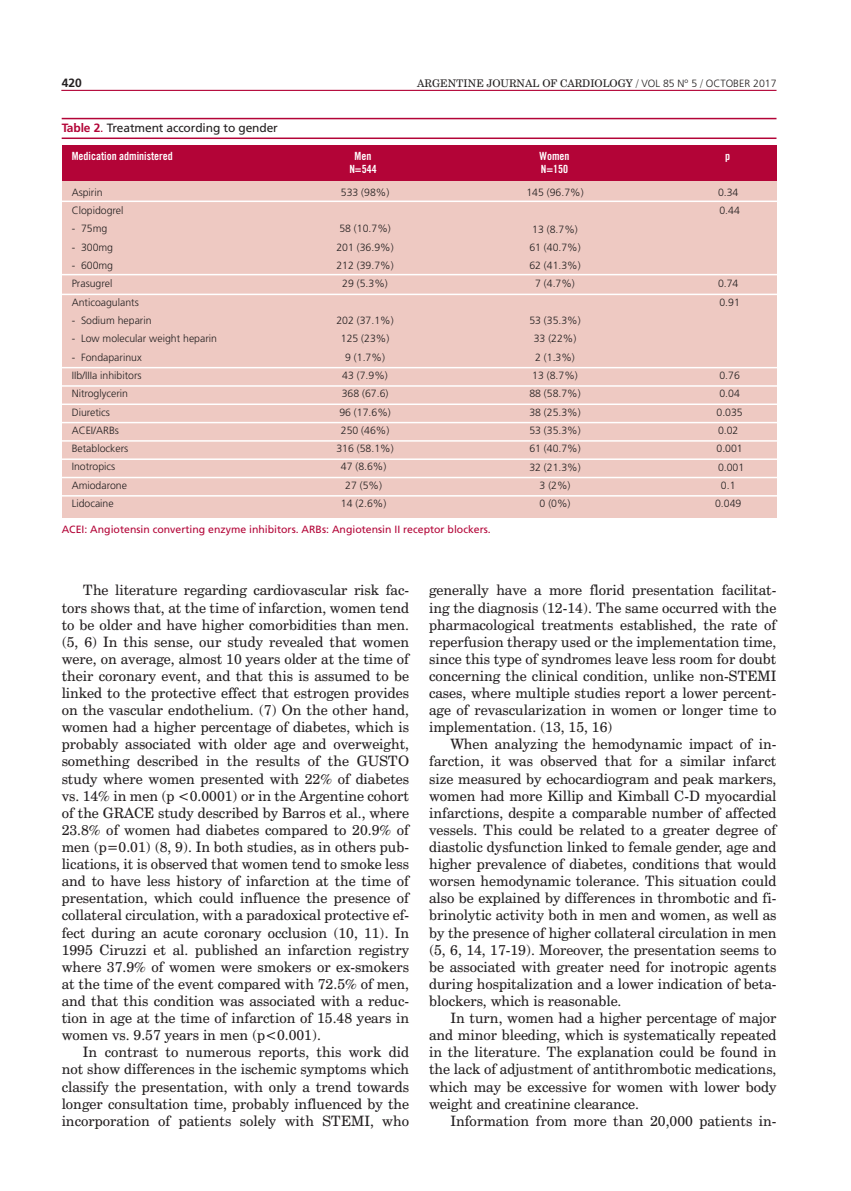
<style>
.page{position:relative;width:851px;height:1191px;background:#fff}
.page>*{position:absolute;margin:0;border:0;box-sizing:border-box;transform-origin:0 0}
.t1{font:14.25px/17.1px "Century Schoolbook BT";color:#231f20;text-align:justify}
.t2{font:12px "Frutiger";letter-spacing:-.01em;color:#231f20}
.t3{font:700 12px "Frutiger LT Std";color:#231f20}
.t4{font:11.25px/13.5px "Trade Gothic LT Std Bd Cn 20";color:#fff;text-align:center}
.t5{font:300 10.5px/18.3px "Frutiger LT Std";color:#231f20}
.t6{font:10.5px "Frutiger LT Std";color:#b30437}
.t7{font:10.5px "Century Schoolbook BT";color:#231f20}
.s1{font-family:"Frutiger LT Std";font-weight:300}
.s2{font-family:"Frutiger LT Std";font-weight:700;color:#b30437}
.s3{color:#b30437}
</style>
<div class="page">
<hr style="left:61px;top:90px;width:715px;height:1px;background:#b30437">
<hr style="left:62px;top:137px;width:714px;height:2px;background:#b30437">
<hr style="left:62px;top:118px;width:714px;height:1px;background:#b30437">
<div style="left:62px;top:145px;width:714px;height:36px;background:#b30437"></div>
<div style="left:62px;top:181px;width:714px;height:336px;background:#eec9c2"></div>
<hr style="left:56px;top:200px;width:725px;height:2px;background:#fff">
<hr style="left:56px;top:422px;width:725px;height:1px;background:#fff">
<hr style="left:56px;top:440px;width:725px;height:1px;background:#fff">
<hr style="left:56px;top:294px;width:725px;height:1px;background:#fff">
<hr style="left:56px;top:274px;width:725px;height:1px;background:#fff">
<hr style="left:56px;top:385px;width:725px;height:2px;background:#fff">
<hr style="left:56px;top:367px;width:725px;height:1px;background:#fff">
<hr style="left:56px;top:458px;width:725px;height:2px;background:#fff">
<hr style="left:56px;top:403px;width:725px;height:2px;background:#fff">
<hr style="left:56px;top:477px;width:725px;height:1px;background:#fff">
<hr style="left:56px;top:495px;width:725px;height:1px;background:#fff">
<p class="t3" style="left:62px;top:75px;width:22px">420</p>
<p class="t7" style="left:417px;top:77px;width:361px">ARGENTINE JOURNAL OF CARDIOLOGY / <span class="s1">VOL 85 Nº 5</span> / <span class="s1">OCTO BER 2017</span></p>
<p class="t2" style="left:62px;top:121px;width:218px"><span class="s2">Table 2</span><span class="s3">.</span> Treatment according to gender</p>
<p class="t4" style="left:72px;top:149px;width:103px">Medication administered</p>
<p class="t4" style="left:349px;top:149px;width:29px">Men<br>N=544</p>
<p class="t4" style="left:539px;top:149px;width:31px">Women</p>
<p class="t4" style="left:725px;top:149px;width:6px">p</p>
<p class="t4" style="left:541px;top:162px;width:29px">N=150</p>
<p class="t5" style="left:72px;top:183px;width:53px">Aspirin<br>Clopidogrel</p>
<p class="t5" style="left:72px;top:220px;width:37px">- 75mg</p>
<p class="t5" style="left:72px;top:238px;width:43px">- 300mg</p>
<p class="t5" style="left:72px;top:256px;width:69px">- 600mg<br>Prasugrel<br>Anticoagulants</p>
<p class="t5" style="left:72px;top:311px;width:81px">- Sodium heparin</p>
<p class="t5" style="left:72px;top:330px;width:147px">- Low molecular weight heparin</p>
<p class="t5" style="left:72px;top:348px;width:72px">- Fondaparinux<br>II b/IIIa inhibitors<br>Nitroglycerin<br>Diuretics<br>ACEI/ARBs<br>Betablockers<br>Inotropics<br>Amiodarone<br>Lidocaine</p>
<p class="t5" style="left:341px;top:183px;width:50px">533 (98%)</p>
<p class="t5" style="left:336px;top:220px;width:59px;text-align:center">58 (10.7%)<br>201 (36.9%)<br>212 (39.7%)<br>29 (5.3%)</p>
<p class="t5" style="left:336px;top:311px;width:59px;text-align:center">202 (37.1%)<br>125 (23%)<br>9 (1.7%)<br>43 (7.9%)<br>368 (67.6)<br>96 (17.6%)<br>250 (46%)<br>316 (58.1%)<br>47 (8.6%)<br>27 (5%)<br>14 (2.6%)</p>
<p class="t6" style="left:62px;top:523px;width:430px">ACEI: Angiotensin converting enzyme inhibitors. ARBs: Angiotensin II receptor blockers.</p>
<p class="t5" style="left:526px;top:183px;width:59px">145 (96.7%)</p>
<p class="t5" style="left:529px;top:220px;width:53px;text-align:center">13 (8.7%)<br>61 (40.7%)<br>62 (41.3%)<br>7 (4.7%)</p>
<p class="t5" style="left:529px;top:311px;width:53px;text-align:center">53 (35.3%)<br>33 (22%)<br>2 (1.3%)<br>13 (8.7%)<br>88 (58.7%)<br>38 (25.3%)<br>53 (35.3%)<br>61 (40.7%)<br>32 (21.3%)<br>3 (2%)<br>0 (0%)</p>
<p class="t5" style="left:717px;top:183px;width:23px">0.34<br>0.44</p>
<p class="t5" style="left:717px;top:275px;width:23px">0.74<br>0.91</p>
<p class="t5" style="left:715px;top:366px;width:31px;text-align:center">0.76<br>0.04<br>0.035<br>0.02<br>0.001<br>0.001<br>0.1<br>0.049</p>
<p class="t1" style="left:62px;top:581px;width:349px;text-indent:21px">The literature regarding cardiovascular risk fac&shy;tors shows that, at the time of infarction, women tend to be older and have higher comorbidities than men. (5, 6) In this sense, our study revealed that women were, on average, almost 10 years older at the time of their coronary event, and that this is assumed to be linked to the protective effect that estrogen provides on the vascular endothelium. (7) On the other hand, women had a higher percentage of diabetes, which is probably associated with older age and overweight, something described in the results of the GUSTO study where women presented with 22% of diabetes vs. 14% in men (p &lt;0.0001) or in the Argentine cohort of the GRACE study described by Barros et al., where 23.8% of women had diabetes compared to 20.9% of men (p=0.01) (8, 9). In both studies, as in others pub&shy;lications, it is observed that women tend to smoke less and to have less history of infarction at the time of presentation, which could influence the presence of collateral circulation, with a paradoxical protective ef&shy;fect during an acute coronary occlusion (10, 11). In 1995 Ciruzzi et al. published an infarction registry where 37.9% of women were smokers or ex-smokers at the time of the event compared with 72.5% of men, and that this condition was associated with a reduc&shy;tion in age at the time of infarction of 15.48 years in women vs. 9.57 years in men (p&lt;0.001).</p>
<p class="t1" style="left:62px;top:1043px;width:349px;text-indent:21px">In contrast to numerous reports, this work did not show differences in the ischemic symptoms which classify the presentation, with only a trend towards longer consultation time, probably influenced by the incorporation of patients solely with STEMI, who</p>
<p class="t1" style="left:429px;top:581px;width:349px">generally have a more florid presentation facilitat&shy;ing the diagnosis (12-14). The same occurred with the pharmacological treatments established, the rate of reperfusion therapy used or the implementation time, since this type of syndromes leave less room for doubt concerning the clinical condition, unlike non-STEMI cases, where multiple studies report a lower percent&shy;age of revascularization in women or longer time to implementation. (13, 15, 16)</p>
<p class="t1" style="left:429px;top:735px;width:349px;text-indent:21px">When analyzing the hemodynamic impact of in&shy;farction, it was observed that for a similar infarct size measured by echocardiogram and peak markers, women had more Killip and Kimball C-D myocardial infarctions, despite a comparable number of affected vessels. This could be related to a greater degree of diastolic dysfunction linked to female gender, age and higher prevalence of diabetes, conditions that would worsen hemodynamic tolerance. This situation could also be explained by differences in thrombotic and fi&shy;brinolytic activity both in men and women, as well as by the presence of higher collateral circulation in men (5, 6, 14, 17-19). Moreover, the presentation seems to be associated with greater need for inotropic agents during hospitalization and a lower indication of beta&shy;blockers, which is reasonable.</p>
<p class="t1" style="left:429px;top:1009px;width:349px;text-indent:21px">In turn, women had a higher percentage of major and minor bleeding, which is systematically repeated in the literature. The explanation could be found in the lack of adjustment of antithrombotic medications, which may be excessive for women with lower body weight and creatinine clearance.</p>
<p class="t1" style="left:450px;top:1111px;width:327px">Information from more than 20,000 patients in-</p>
</div>
